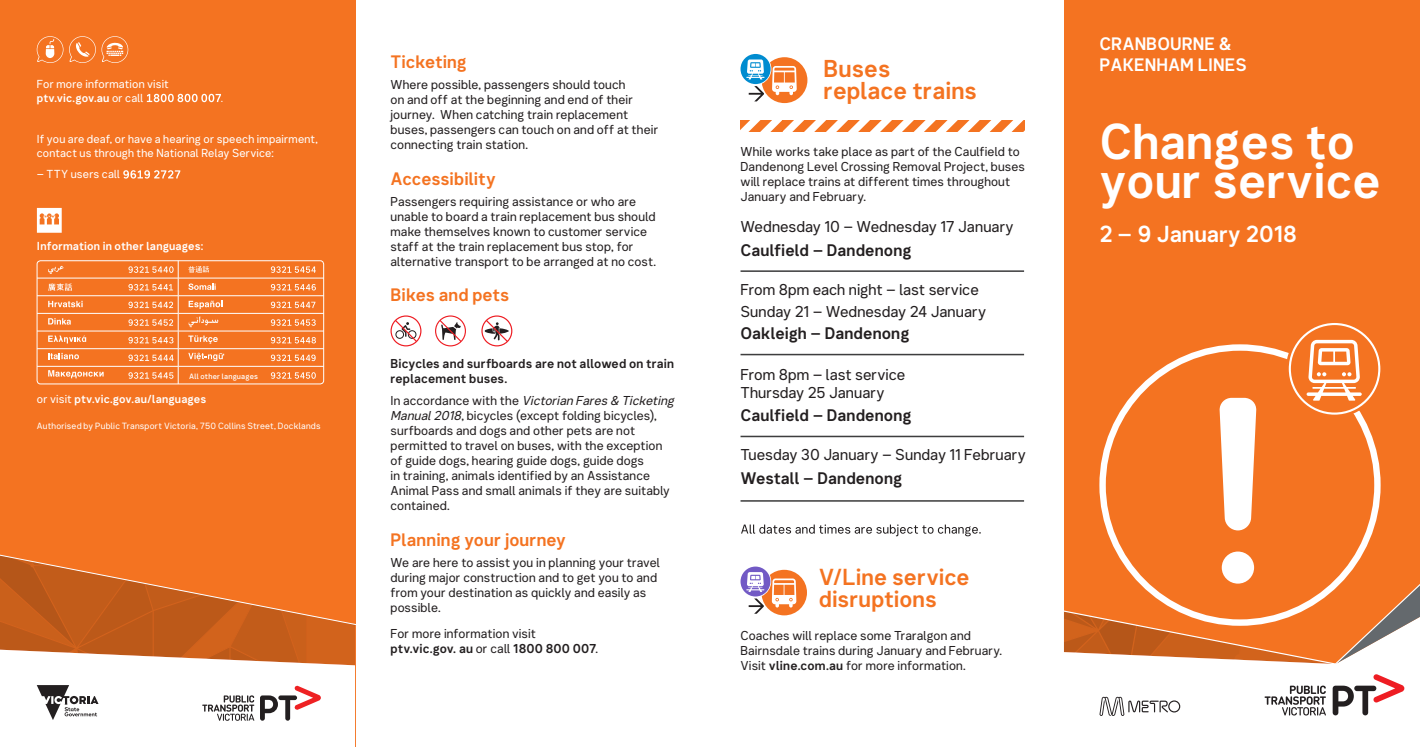
<style>
.page{position:relative;width:1420px;height:747px;background:#fff}
.page>*{position:absolute;margin:0;border:0;box-sizing:border-box;transform-origin:0 0}
.t1{font:700 48.75px/38.8px "Network Sans";color:#fff}
.t2{font:700 23.75px/22.4px "Network Sans";color:#f47321}
.t3{font:700 22.5px/22.5px "Network Sans";letter-spacing:-.005em;color:#f47321}
.t4{font:700 22.5px "Network Sans";color:#fff}
.t5{font:700 17.5px "Network Sans";color:#f47321}
.t6{font:700 17.5px/21px "Network Sans";color:#fff}
.t7{font:700 16.25px "Network Sans";letter-spacing:.005em;color:#231f20}
.t8{font:15.25px/21.2px "Network Sans";color:#231f20}
.t9{font:12.5px/15px "Network Sans";letter-spacing:.01em;color:#231f20}
.t10{font:700 12.5px/15px "Network Sans";letter-spacing:.01em;color:#231f20}
.t11{font:11.25px/14.4px "Network Sans";letter-spacing:.015em;color:#fff}
.t12{font:700 11.25px "Network Sans";letter-spacing:.01em;color:#fff}
.t13{font:11.25px "DIN Round OT";color:#fff}
.t14{font:8.75px "Network Sans";letter-spacing:.02em;color:#fff}
.t15{font:500 7.5px "Network Sans";letter-spacing:.025em;color:#fff}
.s1{font-weight:700}
.s2{font-weight:400}
.s3{font-style:italic}
</style>
<div class="page">
<svg style="left:435px;top:315px;width:31px;height:31px"></svg>
<svg style="left:390px;top:315px;width:31px;height:31px"></svg>
<svg style="left:481px;top:315px;width:31px;height:31px"></svg>
<div style="left:1064px;top:0;width:356px;height:746px;background:#f47321"></div>
<div style="left:1064px;top:664px;width:356px;height:82px;background:#fff"></div>
<svg style="left:1332px;top:673px;width:72px;height:42px;background:#d1b9ba"></svg>
<svg style="left:1264px;top:685px;width:62px;height:30px;background:#bebcbd"></svg>
<div style="left:0;top:0;width:355px;height:746px;background:#f47321"></div>
<svg style="left:123px;top:170px;width:57px;height:8px"></svg>
<svg style="left:147px;top:94px;width:74px;height:8px"></svg>
<div style="left:37px;top:260px;width:287px;height:124px;border:1px solid #fff;border-radius:4px"></div>
<hr style="left:37px;top:278px;width:141px;height:1px;background:#fff">
<hr style="left:178px;top:278px;width:146px;height:1px;background:#fff">
<hr style="left:37px;top:295px;width:141px;height:1px;background:#fff">
<hr style="left:178px;top:295px;width:146px;height:1px;background:#fff">
<hr style="left:37px;top:313px;width:141px;height:1px;background:#fff">
<hr style="left:178px;top:313px;width:146px;height:1px;background:#fff">
<hr style="left:37px;top:330px;width:141px;height:1px;background:#fff">
<hr style="left:178px;top:330px;width:146px;height:1px;background:#fff">
<hr style="left:37px;top:348px;width:141px;height:1px;background:#fff">
<hr style="left:178px;top:348px;width:146px;height:1px;background:#fff">
<hr style="left:37px;top:366px;width:141px;height:1px;background:#fff">
<hr style="left:178px;top:366px;width:146px;height:1px;background:#fff">
<svg style="left:271px;top:266px;width:45px;height:7px"></svg>
<svg style="left:271px;top:284px;width:45px;height:6px"></svg>
<svg style="left:271px;top:301px;width:44px;height:7px"></svg>
<svg style="left:271px;top:319px;width:45px;height:6px"></svg>
<svg style="left:271px;top:337px;width:45px;height:6px"></svg>
<svg style="left:271px;top:354px;width:45px;height:7px"></svg>
<svg style="left:128px;top:260px;width:51px;height:124px"></svg>
<svg style="left:271px;top:372px;width:45px;height:6px"></svg>
<svg style="left:48px;top:266px;width:16px;height:8px"></svg>
<svg style="left:48px;top:283px;width:24px;height:7px"></svg>
<svg style="left:48px;top:300px;width:35px;height:7px"></svg>
<svg style="left:48px;top:318px;width:23px;height:6px"></svg>
<svg style="left:48px;top:335px;width:38px;height:8px"></svg>
<svg style="left:48px;top:352px;width:31px;height:7px"></svg>
<svg style="left:48px;top:370px;width:56px;height:8px"></svg>
<svg style="left:188px;top:266px;width:21px;height:6px"></svg>
<svg style="left:188px;top:283px;width:28px;height:7px"></svg>
<svg style="left:189px;top:300px;width:33px;height:9px"></svg>
<svg style="left:189px;top:316px;width:29px;height:11px"></svg>
<svg style="left:188px;top:335px;width:30px;height:8px"></svg>
<svg style="left:188px;top:352px;width:36px;height:9px"></svg>
<svg style="left:37px;top:36px;width:26px;height:27px"></svg>
<svg style="left:69px;top:36px;width:59px;height:27px"></svg>
<svg style="left:1099px;top:696px;width:81px;height:19px;background:#cecdce"></svg>
<svg style="left:37px;top:208px;width:25px;height:24px"></svg>
<hr style="left:38px;top:225px;width:23px;height:4px;background:#fff">
<svg style="left:1064px;top:323px;width:356px;height:341px"></svg>
<svg style="left:740px;top:54px;width:67px;height:49px"></svg>
<svg style="left:740px;top:120px;width:284px;height:11px"></svg>
<svg style="left:0;top:553px;width:356px;height:194px"></svg>
<hr style="left:740px;top:270px;width:284px;height:2px;background:#3e3e3f">
<hr style="left:740px;top:353px;width:284px;height:2px;background:#3e3e3f">
<hr style="left:740px;top:435px;width:284px;height:2px;background:#3e3e3f">
<hr style="left:740px;top:500px;width:284px;height:1px;background:#3e3e3f">
<svg style="left:740px;top:566px;width:67px;height:49px"></svg>
<svg style="left:741px;top:524px;width:239px;height:12px"></svg>
<p class="t11" style="left:37px;top:76px;width:133px">For more information visit <span class="s1">ptv.vic.gov.au</span> or call</p>
<p class="t13" style="left:220px;top:91px;width:5px">.</p>
<p class="t11" style="left:37px;top:131px;width:282px">If you are deaf, or have a hearing or speech impairment, contact us through the National Relay Service:</p>
<p class="t11" style="left:37px;top:166px;width:85px">– TTY users call</p>
<p class="t12" style="left:37px;top:236px;width:168px">Information in other languages:</p>
<p class="t15" style="left:189px;top:369px;width:70px">All other languages</p>
<p class="t12" style="left:37px;top:389px;width:171px"><span class="s2">or visit</span> ptv.vic.gov.au/languages</p>
<p class="t14" style="left:37px;top:418px;width:285px">Authorised by Public Transport Victoria, 750 Collins Street, Docklands</p>
<h3 class="t5" style="left:390px;top:47px;width:78px">Ticketing</h3>
<p class="t9" style="left:390px;top:77px;width:269px">Where possible, passengers should touch<br>on and off at the beginning and end of their journey. When catching train replacement buses, passengers can touch on and off at their connecting train station.</p>
<h3 class="t5" style="left:390px;top:163px;width:107px">Accessibility</h3>
<p class="t9" style="left:390px;top:193px;width:267px">Passengers requiring assistance or who are unable to board a train replacement bus should make themselves known to customer service staff at the train replacement bus stop, for alternative transport to be arranged at no cost.</p>
<h3 class="t5" style="left:390px;top:279px;width:120px">Bikes and pets</h3>
<p class="t10" style="left:390px;top:355px;width:285px">Bicycles and surfboards are not allowed on train replacement buses.</p>
<p class="t9" style="left:390px;top:392px;width:289px">I n a c c o r d a n c e w i t h t h e <span class="s3">VictorianFares&amp; Ticketing Manual2018</span>, bicycles (except folding bicycles), surfboards and dogs and other pets are not permitted to travel on buses, with the exception<br>of guide dogs, hearing guide dogs, guide dogs<br>in training, animals identified by an Assistance Animal Pass and small animals if they are suitably contained.</p>
<h3 class="t5" style="left:390px;top:524px;width:177px">Planning your journey</h3>
<p class="t9" style="left:390px;top:554px;width:271px">We are here to assist you in planning your travel during major construction and to get you to and from your destination as quickly and easily as possible.</p>
<p class="t9" style="left:390px;top:624px;width:209px">For more information visit <span class="s1">ptv.vic.gov. au</span> or call <span class="s1">1800 800 007</span>.</p>
<h2 class="t2" style="left:823px;top:56px;width:155px">Buses replace trains</h2>
<p class="t9" style="left:740px;top:144px;width:286px">While works take place as part of the Caulfield to Dandenong Level Crossing Removal Project, buses will replace trains at different times throughout January and February.</p>
<p class="t8" style="left:740px;top:214px;width:275px">Wednesday 10 – Wednesday 17 January</p>
<h3 class="t7" style="left:740px;top:236px;width:173px">Caulfield – Dandenong</h3>
<p class="t8" style="left:740px;top:278px;width:247px">From 8pm each night – last service<br>Sunday 21 – Wednesday 24 January</p>
<h3 class="t7" style="left:740px;top:319px;width:170px">Oakleigh – Dandenong</h3>
<p class="t8" style="left:740px;top:364px;width:166px;line-height:18.2px">From 8pm – last service<br>Thursday 25 January</p>
<h3 class="t7" style="left:740px;top:401px;width:173px">Caulfield – Dandenong</h3>
<p class="t8" style="left:740px;top:443px;width:287px">Tuesday 30 January – Sunday 11 February</p>
<h3 class="t7" style="left:740px;top:464px;width:163px">Westall – Dandenong</h3>
<h3 class="t3" style="left:819px;top:563px;width:152px">V/Line service disruptions</h3>
<p class="t9" style="left:740px;top:626px;width:263px">Coaches will replace some Traralgon and<br>Bairnsdale trains during January and February.<br>Visit <span class="s1">vline.com.au</span> for more information.</p>
<h3 class="t6" style="left:1099px;top:33px;width:149px">CRANBOURNE &amp;<br>PAKENHAM LINES</h3>
<h1 class="t1" style="left:1099px;top:120px;width:283px">Changes to your service</h1>
<h3 class="t4" style="left:1099px;top:215px;width:199px">2 – 9 January 2018</h3>
</div>
